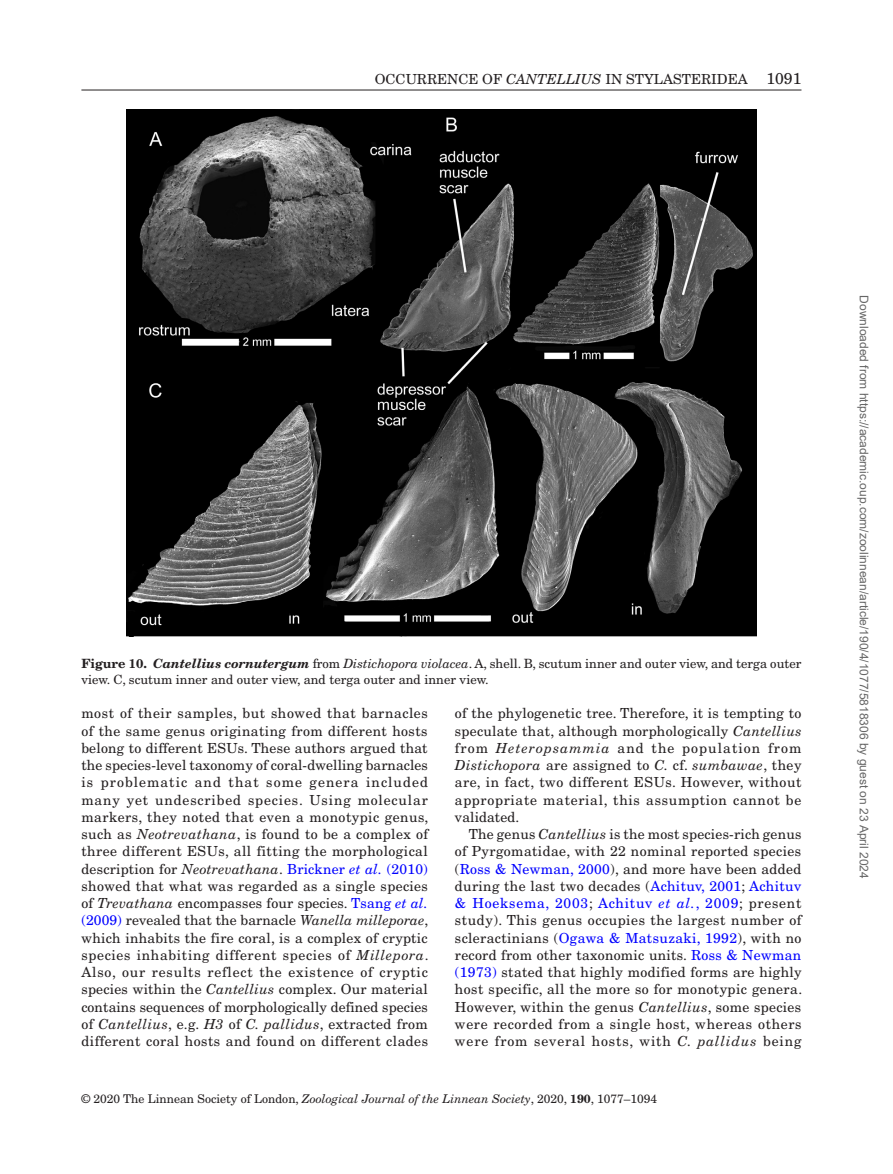
<style>
.page{position:relative;width:893px;height:1174px;background:#fff}
.page>*{position:absolute;margin:0;border:0;box-sizing:border-box;transform-origin:0 0}
.t1{font:13.8px/17.2px "New Century Schlbk";letter-spacing:.045em;color:#231f20;text-align:justify}
.t2{font:13.8px "New Century Schlbk";color:#231f20}
.t3{font:12.75px/16.5px "New Century Schlbk";color:#231f20}
.t4{font:12px "Arial";color:#666}
.t5{font:12px "New Century Schlbk";color:#231f20}
.s1{font-style:italic}
.s2{font-size:15.75px}
.s3{font-weight:700}
.s4{font-weight:700;font-style:italic}
.s5{color:#00f}
.s6{font-style:italic;color:#00f}
</style>
<div class="page">
<hr style="left:81px;top:90px;width:720px;height:1px;background:#231f20">
<img style="left:126px;top:110px;width:630px;height:526px">
<p class="t2" style="left:375px;top:70px;width:428px">OCCURRENCE OF <span class="s1">CANTELLIUS</span> IN STYLASTERIDEA <span class="s2">1091</span></p>
<p class="t3" style="left:81px;top:655px;width:721px"><span class="s3">Figure 10.</span> <span class="s4">Cantellius cornutergum</span> from <span class="s1">Distichopora violacea</span>. A, shell. B, scutum inner and outer view, and terga outer view. C, scutum inner and outer view, and terga outer and inner view.</p>
<p class="t1" style="left:81px;top:704px;width:349px">most of their samples, but showed that barnacles of the same genus originating from different hosts belong to different ESUs. These authors argued that the species-level taxonomy of coral-dwelling barnacles is problematic and that some genera included many yet undescribed species. Using molecular markers, they noted that even a monotypic genus, such as <span class="s1">Neotrevathana</span>, is found to be a complex of three different ESUs, all fitting the morphological description for <span class="s1">Neotrevathana</span>. <span class="s5">Brickner</span> <span class="s6">et al.</span> <span class="s5">(2010) </span>showed that what was regarded as a single species of <span class="s1">Trevathana</span> encompasses four species. <span class="s5">Tsang</span> <span class="s6">et al. </span><span class="s5">(2009)</span> revealed that the barnacle <span class="s1">Wanella milleporae</span>, which inhabits the fire coral, is a complex of cryptic species inhabiting different species of <span class="s1">Millepora</span>.<br>Also, our results reflect the existence of cryptic species within the <span class="s1">Cantellius</span> complex. Our material contains sequences of morphologically defined species of <span class="s1">Cantellius</span>, e.g. <span class="s1">H3</span> of <span class="s1">C. pallidus</span>, extracted from different coral hosts and found on different clades</p>
<p class="t1" style="left:455px;top:704px;width:348px">of the phylogenetic tree. Therefore, it is tempting to speculate that, although morphologically <span class="s1">Cantellius </span>from <span class="s1">Heteropsammia</span> and the population from <span class="s1">Distichopora</span> are assigned to <span class="s1">C.</span> cf. <span class="s1">sumbawae</span>, they are, in fact, two different ESUs. However, without appropriate material, this assumption cannot be validated.</p>
<p class="t1" style="left:455px;top:825px;width:349px;text-indent:14px">The genus <span class="s1">Cantellius</span> is the most species-rich genus of Pyrgomatidae, with 22 nominal reported species (<span class="s5">Ross &amp; Newman, 2000</span>), and more have been added during the last two decades (<span class="s5">Achituv, 2001</span>; <span class="s5">Achituv &amp; Hoeksema, 2003</span>; <span class="s5">Achituv</span> <span class="s6">et al.</span><span class="s5">, 2009</span>; present study). This genus occupies the largest number of scleractinians (<span class="s5">Ogawa &amp; Matsuzaki, 1992</span>), with no record from other taxonomic units. <span class="s5">Ross &amp; Newman (1973)</span> stated that highly modified forms are highly host specific, all the more so for monotypic genera.<br>However, within the genus <span class="s1">Cantellius</span>, some species were recorded from a single host, whereas others were from several hosts, with <span class="s1">C. pallidus</span> being</p>
<p class="t5" style="left:81px;top:1091px;width:577px">© 2020 The Linnean Society of London, <span class="s1">Zoological Journal of the Linnean Society</span>, 2020, <span class="s3">190</span>, 1077–1094</p>
<p class="t4" style="left:868px;top:295px;width:585px;rotate:90deg">Downloaded from https://academic.oup.com/zoolinnean/article/190/4/1077/5818306 by guest on 23 April 2024</p>
</div>
